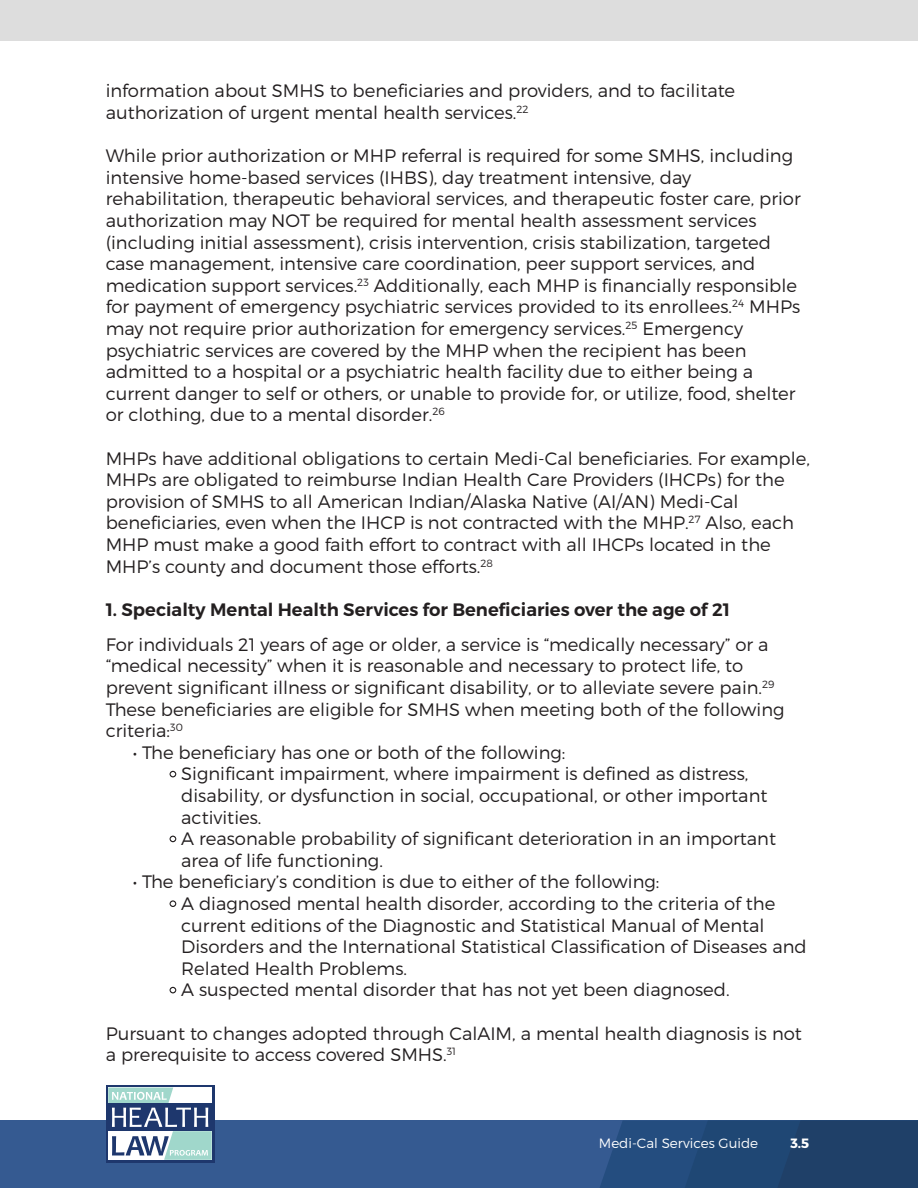
<style>
.page{position:relative;width:918px;height:1188px;background:#fff}
.page>*{position:absolute;margin:0;border:0;box-sizing:border-box;transform-origin:0 0}
.t1{font:300 18px/21.6px "Montserrat";color:#231f20}
.t2{font:600 18px "Montserrat";color:#231f20}
.t3{font:300 13.5px "Montserrat";color:#fff}
.t4{font:700 13.5px "Montserrat";color:#fff}
</style>
<div class="page">
<div style="left:0;top:1120px;width:918px;height:68px;background:#355a91"></div>
<svg style="left:600px;top:1120px;width:318px;height:68px;background:#214673"></svg>
<svg style="left:106px;top:1085px;width:109px;height:78px"></svg>
<svg style="left:108px;top:1088px;width:104px;height:72px;background:#91a8ba"></svg>
<div style="left:0;top:0;width:918px;height:40px;background:#ddd"></div>
<svg style="left:170px;top:771px;width:6px;height:6px"></svg>
<svg style="left:170px;top:836px;width:6px;height:6px"></svg>
<svg style="left:170px;top:900px;width:6px;height:7px"></svg>
<svg style="left:170px;top:987px;width:6px;height:6px"></svg>
<p class="t1" style="left:106px;top:80px;width:631px">information about SMHS to beneficiaries and providers, and to facilitate authorization of urgent mental health services.<sup>22</sup></p>
<p class="t1" style="left:106px;top:145px;width:697px">While prior authorization or MHP referral is required for some SMHS, including intensive home-based services (IHBS), day treatment intensive, day rehabilitation, therapeutic behavioral services, and therapeutic foster care, prior authorization may NOT be required for mental health assessment services (including initial assessment), crisis intervention, crisis stabilization, targeted case management, intensive care coordination, peer support services, and medication support services.<sup>23</sup> Additionally, each MHP is financially responsible for payment of emergency psychiatric services provided to its enrollees.<sup>24</sup> MHPs may not require prior authorization for emergency services.<sup>25</sup> Emergency psychiatric services are covered by the MHP when the recipient has been admitted to a hospital or a psychiatric health facility due to either being a current danger to self or others, or unable to provide for, or utilize, food, shelter or clothing, due to a mental disorder.<sup>26</sup></p>
<p class="t1" style="left:106px;top:447px;width:706px">MHPs have additional obligations to certain Medi-Cal beneficiaries. For example, MHPs are obligated to reimburse Indian Health Care Providers (IHCPs) for the provision of SMHS to all American Indian/Alaska Native (AI/AN) Medi-Cal beneficiaries, even when the IHCP is not contracted with the MHP.<sup>27</sup> Also, each MHP must make a good faith effort to contract with all IHCPs located in the MHP’s county and document those efforts.<sup>28</sup></p>
<p class="t2" style="left:106px;top:598px;width:626px">1. Specialty Mental Health Services for Beneficiaries over the age of 21</p>
<p class="t1" style="left:106px;top:633px;width:680px">For individuals 21 years of age or older, a service is “medically necessary” or a “medical necessity” when it is reasonable and necessary to protect life, to prevent significant illness or significant disability, or to alleviate severe pain.<sup>29<br></sup>These beneficiaries are eligible for SMHS when meeting both of the following criteria:<sup>30</sup></p>
<p class="t1" style="left:181px;top:741px;width:596px;text-indent:-49px">• The beneficiary has one or both of the following:<br>Significant impairment, where impairment is defined as distress, disability, or dysfunction in social, occupational, or other important activities.<br>A reasonable probability of significant deterioration in an important area of life functioning.</p>
<p class="t1" style="left:181px;top:871px;width:627px;text-indent:-49px">• The beneficiary’s condition is due to either of the following:<br>A diagnosed mental health disorder, according to the criteria of the current editions of the Diagnostic and Statistical Manual of Mental Disorders and the International Statistical Classification of Diseases and Related Health Problems.<br>A suspected mental disorder that has not yet been diagnosed.</p>
<p class="t1" style="left:106px;top:1022px;width:698px">Pursuant to changes adopted through CalAIM, a mental health diagnosis is not a prerequisite to access covered SMHS.<sup>31</sup></p>
<p class="t3" style="left:599px;top:1135px;width:161px">Medi-Cal Services Guide</p>
<p class="t4" style="left:790px;top:1135px;width:20px">3.5</p>
</div>
